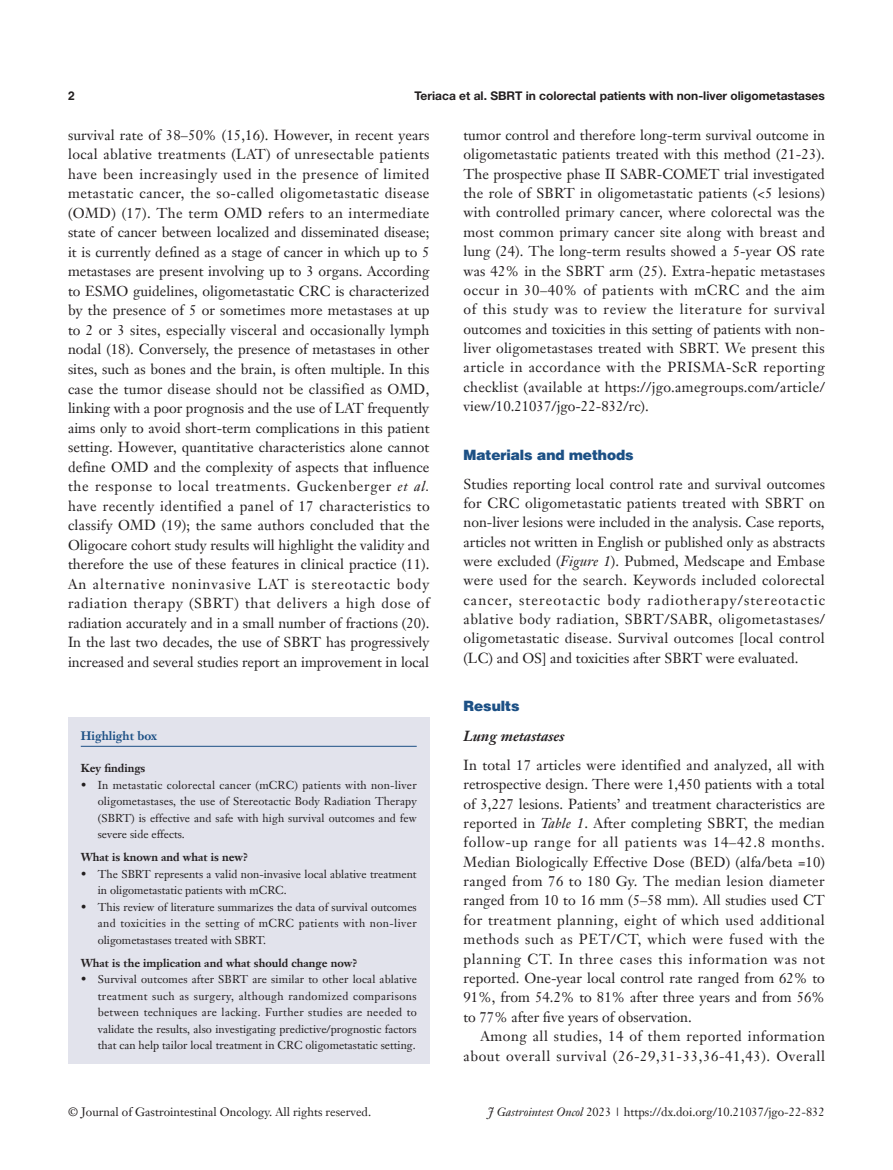
<style>
.page{position:relative;width:893px;height:1170px;background:#fff}
.page>*{position:absolute;margin:0;border:0;box-sizing:border-box;transform-origin:0 0}
.t1{font:14.25px/19.4px "Janson Text LT";color:#231f20;text-align:justify}
.t2{font:14.25px/19.5px "Janson Text LT";letter-spacing:.035em;color:#231f20;text-align:right}
._1ji-6_5{font:900 14.25px "Helvetica";color:#1c5085}
._2ji-6_5{font:italic 700 14.25px "Janson Text LT";color:#231f20}
.t3{font:12px "Janson Text LT";color:#231f20}
.t4{font:700 12px "Helvetica Neue LT Pro";color:#231f20}
.Cite{font:700 12px "Janson Text LT";color:#1c5085}
.t5{font:700 12px "Helvetica";color:#231f20}
.box-zhengwen{font:11.25px/16.5px "Janson Text LT";color:#231f20}
.box-zhengwen-1_5mm{font:11.25px/16.5px "Janson Text LT";color:#231f20;text-align:justify}
.box-biaoti{font:700 11.25px "Janson Text LT";color:#231f20}
.s1{font-style:italic}
</style>
<div class="page">
<div style="left:68px;top:716px;width:361px;height:347px;background:#e2e3ec"></div>
<hr style="left:81px;top:745px;width:336px;height:1px;background:#1c5085">
<p class="t5" style="left:68px;top:88px;width:8px">2</p>
<p class="t4" style="left:415px;top:88px;width:412px">Teriaca et al. SBRT in colorectal patients with non-liver oligometastases</p>
<p class="t1" style="left:68px;top:125px;width:363px">survival rate of 38–50% (15,16). However, in recent years local ablative treatments (LAT) of unresectable patients have been increasingly used in the presence of limited metastatic cancer, the so-called oligometastatic disease (OMD) (17). The term OMD refers to an intermediate state of cancer between localized and disseminated disease; it is currently defined as a stage of cancer in which up to 5 metastases are present involving up to 3 organs. According to ESMO guidelines, oligometastatic CRC is characterized by the presence of 5 or sometimes more metastases at up to 2 or 3 sites, especially visceral and occasionally lymph nodal (18). Conversely, the presence of metastases in other sites, such as bones and the brain, is often multiple. In this case the tumor disease should not be classified as OMD, linking with a poor prognosis and the use of LAT frequently aims only to avoid short-term complications in this patient setting. However, quantitative characteristics alone cannot define OMD and the complexity of aspects that influence the response to local treatments. Guckenberger <span class="s1">et al. </span>have recently identified a panel of 17 characteristics to classify OMD (19); the same authors concluded that the Oligocare cohort study results will highlight the validity and therefore the use of these features in clinical practice (11).<br>An alternative noninvasive LAT is stereotactic body radiation therapy (SBRT) that delivers a high dose of radiation accurately and in a small number of fractions (20).<br>In the last two decades, the use of SBRT has progressively increased and several studies report an improvement in local</p>
<p class="t1" style="left:463px;top:125px;width:363px">tumor control and therefore long-term survival outcome in oligometastatic patients treated with this method (21-23).<br>The prospective phase II SABR-COMET trial investigated the role of SBRT in oligometastatic patients (&lt;5 lesions) with controlled primary cancer, where colorectal was the most common primary cancer site along with breast and lung (24). The long-term results showed a 5-year OS rate was 42% in the SBRT arm (25). Extra-hepatic metastases occur in 30–40% of patients with mCRC and the aim of this study was to review the literature for survival outcomes and toxicities in this setting of patients with non&shy;liver oligometastases treated with SBRT. We present this article in accordance with the PRISMA-ScR reporting checklist (available at https://jgo.amegroups.com/article/ view/10.21037/jgo-22-832/rc).</p>
<p class="_1ji-6_5" style="left:463px;top:445px;width:172px">Materials and methods</p>
<p class="t1" style="left:463px;top:473px;width:363px">Studies reporting local control rate and survival outcomes for CRC oligometastatic patients treated with SBRT on non-liver lesions were included in the analysis. Case reports, articles not written in English or published only as abstracts were excluded (<span class="s1">Figure 1</span>). Pubmed, Medscape and Embase were used for the search. Keywords included colorectal cancer, stereotactic body radiotherapy/stereotactic ablative body radiation, SBRT/SABR, oligometastases/ oligometastatic disease. Survival outcomes [local control (LC) and OS] and toxicities after SBRT were evaluated.</p>
<p class="_1ji-6_5" style="left:463px;top:697px;width:58px">Results</p>
<p class="_2ji-6_5" style="left:463px;top:726px;width:103px">Lung metastases</p>
<p class="t1" style="left:463px;top:755px;width:363px">In total 17 articles were identified and analyzed, all with retrospective design. There were 1,450 patients with a total of 3,227 lesions. Patients’ and treatment characteristics are reported in <span class="s1">Table 1</span>. After completing SBRT, the median follow-up range for all patients was 14–42.8 months.<br>Median Biologically Effective Dose (BED) (alfa/beta =10) ranged from 76 to 180 Gy. The median lesion diameter ranged from 10 to 16 mm (5–58 mm). All studies used CT for treatment planning, eight of which used additional methods such as PET/CT, which were fused with the planning CT. In three cases this information was not reported. One-year local control rate ranged from 62% to 91%, from 54.2% to 81% after three years and from 56% to 77% after five years of observation.</p>
<p class="t2" style="left:463px;top:1026px;width:363px">Among all studies, 14 of them reported information about overall survival (26-29,31-33,36-41,43). Overall</p>
<p class="Cite" style="left:81px;top:728px;width:78px">Highlight box</p>
<p class="box-biaoti" style="left:81px;top:761px;width:66px">Key findings</p>
<p class="box-zhengwen-1_5mm" style="left:98px;top:776px;width:320px;text-indent:-17px">• In metastatic colorectal cancer (mCRC) patients with non-liver oligometastases, the use of Stereotactic Body Radiation Therapy (SBRT) is effective and safe with high survival outcomes and few severe side effects.</p>
<p class="box-biaoti" style="left:81px;top:850px;width:169px">What is known and what is new?</p>
<p class="box-zhengwen" style="left:98px;top:865px;width:320px;text-indent:-17px">• The SBRT represents a valid non-invasive local ablative treatment in oligometastatic patients with mCRC.</p>
<p class="box-zhengwen-1_5mm" style="left:98px;top:898px;width:320px;text-indent:-17px">• This review of literature summarizes the data of survival outcomes and toxicities in the setting of mCRC patients with non-liver oligometastases treated with SBRT.</p>
<p class="box-biaoti" style="left:81px;top:955px;width:278px">What is the implication and what should change now?</p>
<p class="box-zhengwen" style="left:98px;top:970px;width:321px;text-align:justify;text-indent:-17px">• Survival outcomes after SBRT are similar to other local ablative treatment such as surgery, although randomized comparisons between techniques are lacking. Further studies are needed to validate the results, also investigating predictive/prognostic factors that can help tailor local treatment in CRC oligometastatic setting.</p>
<p class="t3" style="left:68px;top:1104px;width:304px">© Journal of Gastrointestinal Oncology. All rights reserved.</p>
<p class="t3" style="left:488px;top:1104px;width:338px"><span class="s1">J Gastrointest Oncol</span> 2023 | https://dx.doi.org/10.21037/jgo-22-832</p>
</div>
